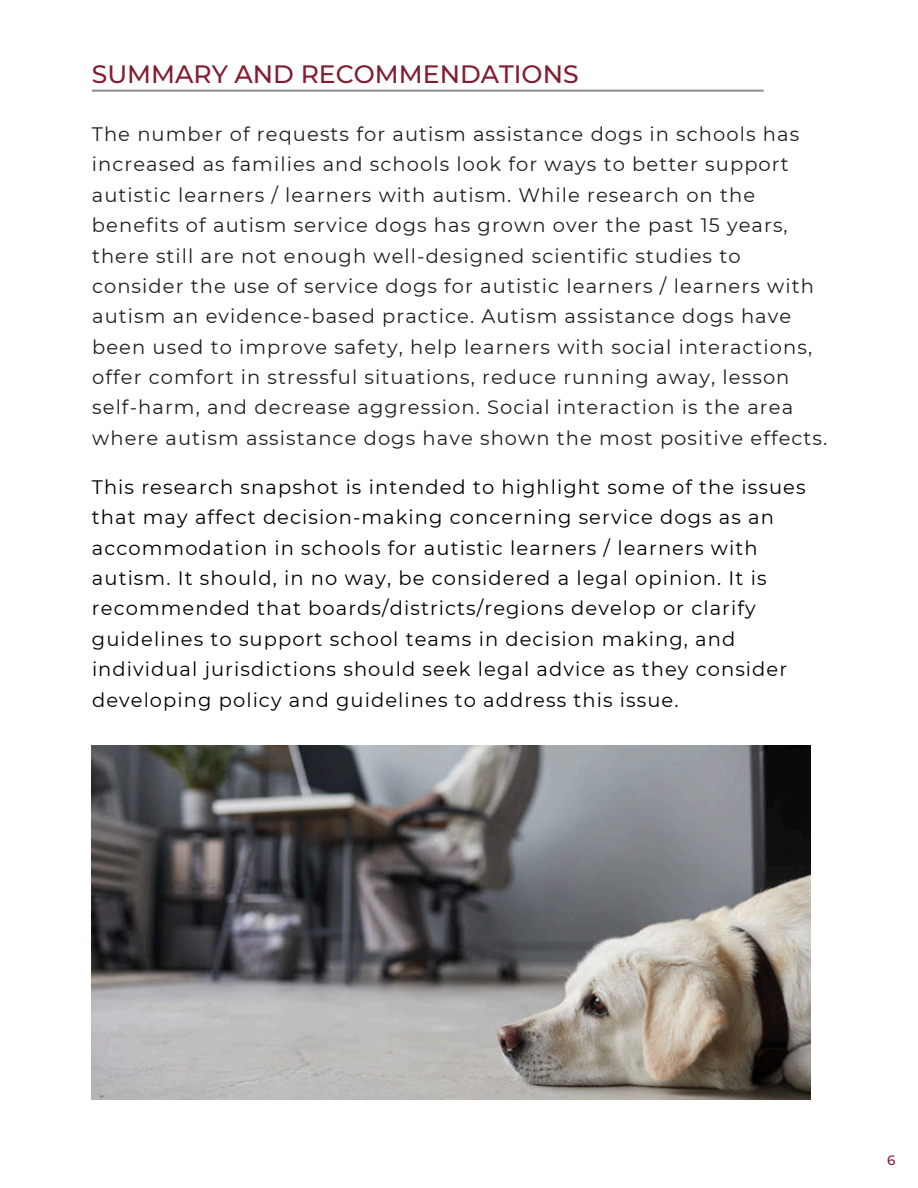
<style>
.page{position:relative;width:918px;height:1188px;background:#fff}
.page>*{position:absolute;margin:0;border:0;box-sizing:border-box;transform-origin:0 0}
.t1{font:500 25.05px "Montserrat";color:#821d30}
.t2{font:19.5px/30.5px "Montserrat";letter-spacing:.055em;color:#1c2120}
.t3{font:19.5px/30.5px "Montserrat";letter-spacing:.055em;color:#000}
.t4{font:500 13.5px "Montserrat";color:#821d30}
</style>
<div class="page">
<hr style="left:92px;top:90px;width:672px;height:2px;background:#949594">
<img style="left:92px;top:745px;width:719px;height:355px">
<h3 class="t1" style="left:92px;top:59px;width:488px">SUMMARY AND RECOMMENDATIONS</h3>
<p class="t2" style="left:92px;top:119px;width:737px">The number of requests for autism assistance dogs in schools has increased as families and schools look for ways to better support autistic learners / learners with autism. While research on the benefits of autism service dogs has grown over the past 15 years, there still are not enough well-designed scientific studies to consider the use of service dogs for autistic learners / learners with autism an evidence-based practice. Autism assistance dogs have been used to improve safety, help learners with social interactions, offer comfort in stressful situations, reduce running away, lesson self-harm, and decrease aggression. Social interaction is the area where autism assistance dogs have shown the most positive effects.</p>
<p class="t3" style="left:92px;top:472px;width:715px">This research snapshot is intended to highlight some of the issues that may affect decision-making concerning service dogs as an accommodation in schools for autistic learners / learners with autism. It should, in no way, be considered a legal opinion. It is recommended that boards/districts/regions develop or clarify guidelines to support school teams in decision making, and individual jurisdictions should seek legal advice as they consider developing policy and guidelines to address this issue.</p>
<p class="t4" style="left:887px;top:1152px;width:10px">6</p>
</div>
